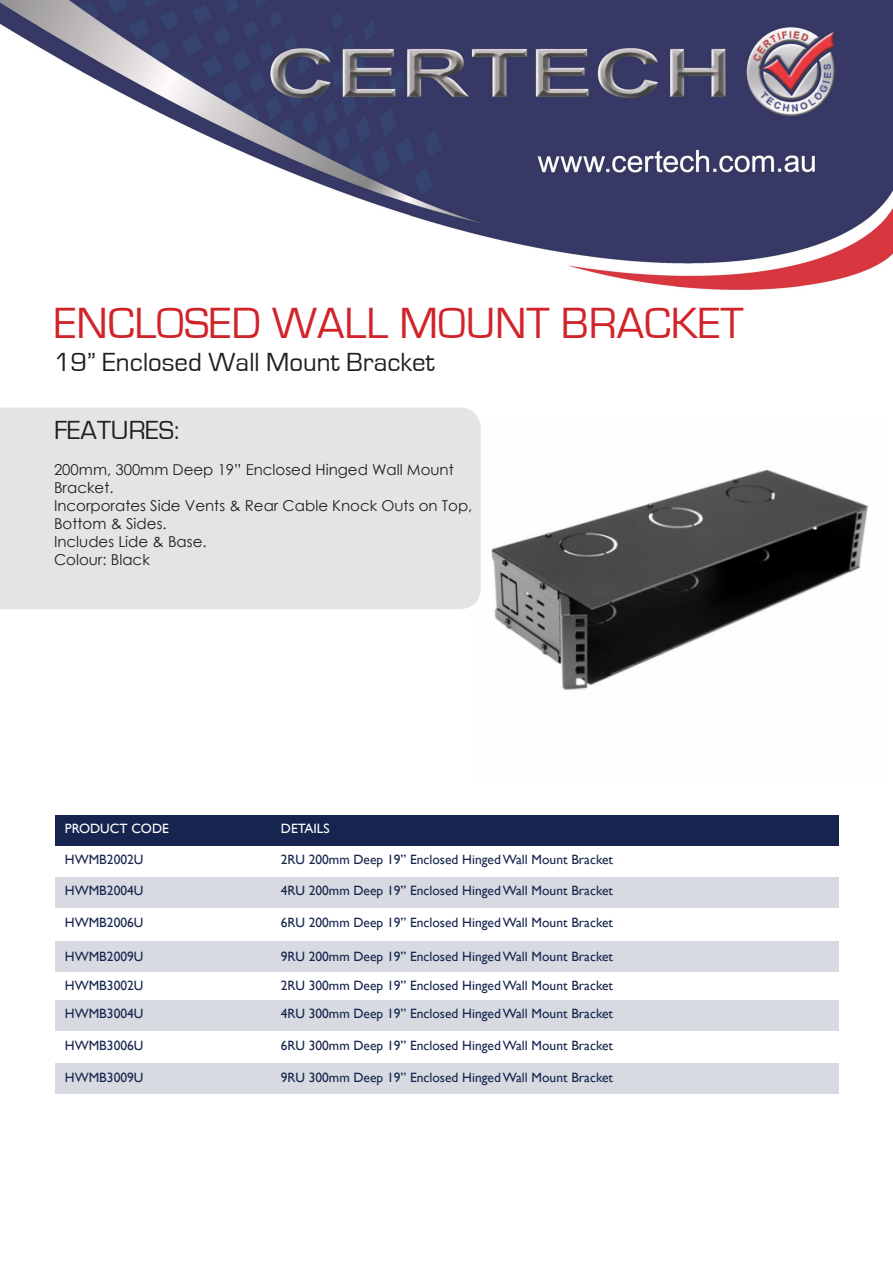
<style>
.page{position:relative;width:893px;height:1263px;background:#fff}
.page>*{position:absolute;margin:0;border:0;box-sizing:border-box;transform-origin:0 0}
.t1{font:45px "Eurostile";color:#d1232a}
.t2{font:27px "Eurostile";color:#231f20}
.t3{font:15px/18px "Century Gothic";color:#231f20}
.t4{font:13.5px "Gill Sans";color:#17264f}
.t5{font:13.5px "Gill Sans";color:#fff}
</style>
<div class="page">
<img style="left:491px;top:469px;width:378px;height:222px">
<img style="left:0;top:0;width:893px;height:290px">
<div style="left:0;top:407px;width:481px;height:202px;background:#e5e4e4"></div>
<div style="left:55px;top:815px;width:783px;height:30px;background:#16254f"></div>
<div style="left:55px;top:877px;width:783px;height:30px;background:#d7dae1"></div>
<div style="left:55px;top:1000px;width:783px;height:30px;background:#d7dae1"></div>
<div style="left:55px;top:941px;width:783px;height:30px;background:#d7dae1"></div>
<div style="left:55px;top:1064px;width:783px;height:30px;background:#d7dae1"></div>
<p class="t1" style="left:54px;top:299px;width:691px">ENCLOSED WALL MOUNT BRACKET</p>
<p class="t2" style="left:54px;top:347px;width:382px">19” Enclosed Wall Mount Bracket</p>
<p class="t2" style="left:54px;top:415px;width:127px">FEATURES:</p>
<p class="t3" style="left:54px;top:460px;width:401px">200mm, 300mm Deep 19” Enclosed Hinged Wall Mount<br>Bracket.</p>
<p class="t3" style="left:54px;top:496px;width:420px">Incorporates Side Vents &amp; Rear Cable Knock Outs on Top,<br>Bottom &amp; Sides.</p>
<p class="t3" style="left:54px;top:532px;width:154px">Includes Lide &amp; Base.</p>
<p class="t3" style="left:54px;top:550px;width:97px">Colour: Black</p>
<p class="t5" style="left:65px;top:821px;width:106px">PRODUCT CODE</p>
<p class="t5" style="left:281px;top:821px;width:50px">DETAILS</p>
<p class="t4" style="left:65px;top:851px;width:80px">HWMB2002U</p>
<p class="t4" style="left:281px;top:851px;width:334px">2RU 200mm Deep 19” Enclosed Hinged Wall Mount Bracket</p>
<p class="t4" style="left:65px;top:883px;width:80px">HWMB2004U</p>
<p class="t4" style="left:281px;top:883px;width:334px">4RU 200mm Deep 19” Enclosed Hinged Wall Mount Bracket</p>
<p class="t4" style="left:65px;top:915px;width:80px">HWMB2006U</p>
<p class="t4" style="left:281px;top:915px;width:334px">6RU 200mm Deep 19” Enclosed Hinged Wall Mount Bracket</p>
<p class="t4" style="left:65px;top:948px;width:80px">HWMB2009U</p>
<p class="t4" style="left:281px;top:948px;width:334px">9RU 200mm Deep 19” Enclosed Hinged Wall Mount Bracket</p>
<p class="t4" style="left:65px;top:977px;width:80px">HWMB3002U</p>
<p class="t4" style="left:281px;top:977px;width:334px">2RU 300mm Deep 19” Enclosed Hinged Wall Mount Bracket</p>
<p class="t4" style="left:65px;top:1006px;width:80px">HWMB3004U</p>
<p class="t4" style="left:281px;top:1006px;width:334px">4RU 300mm Deep 19” Enclosed Hinged Wall Mount Bracket</p>
<p class="t4" style="left:65px;top:1038px;width:80px">HWMB3006U</p>
<p class="t4" style="left:281px;top:1038px;width:334px">6RU 300mm Deep 19” Enclosed Hinged Wall Mount Bracket</p>
<p class="t4" style="left:65px;top:1069px;width:80px">HWMB3009U</p>
<p class="t4" style="left:281px;top:1069px;width:334px">9RU 300mm Deep 19” Enclosed Hinged Wall Mount Bracket</p>
</div>
